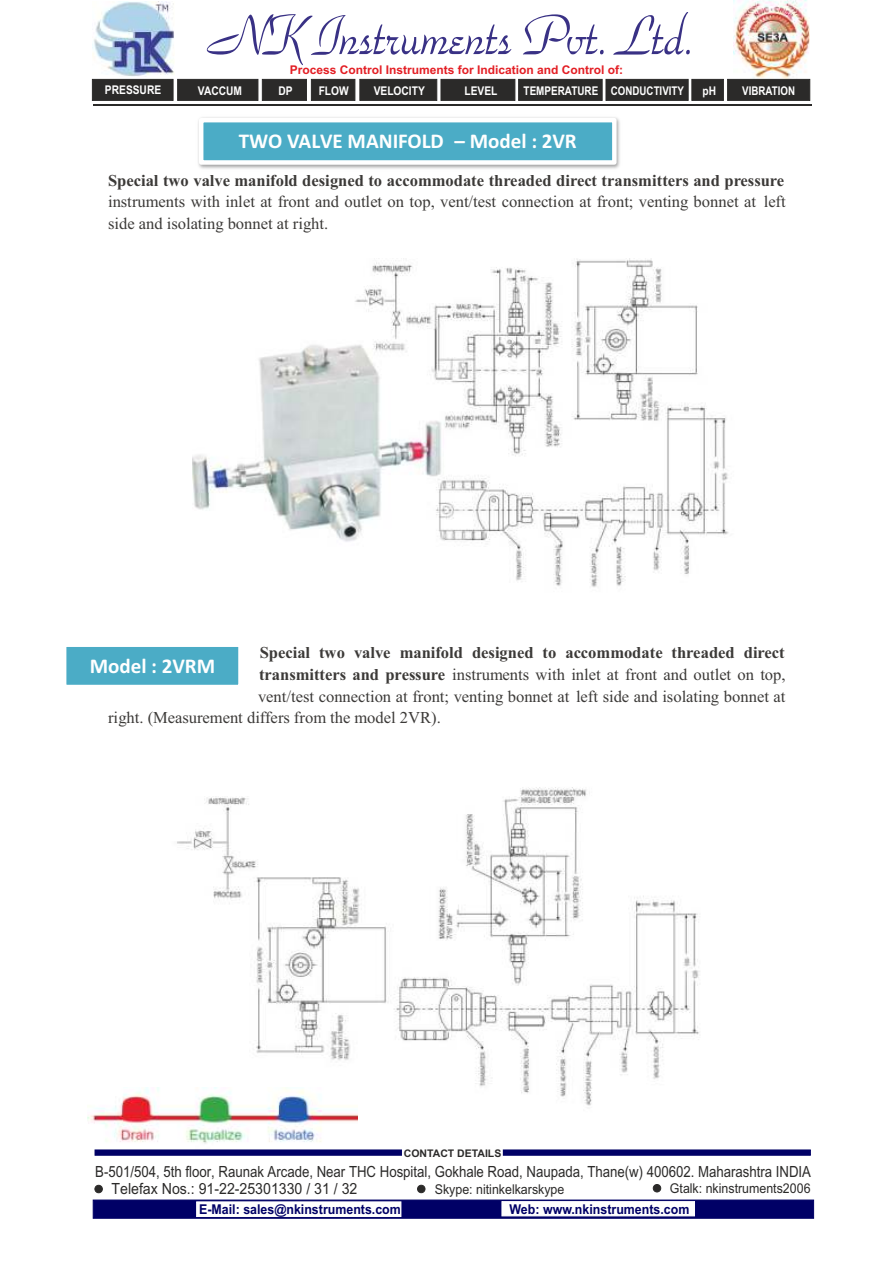
<style>
.page{position:relative;width:893px;height:1262px;background:#fff}
.page>*{position:absolute;margin:0;border:0;box-sizing:border-box;transform-origin:0 0}
.t1{font:59.4px "Park Avenue BT";color:#393185;scale:.85 1}
.t2{font:700 21px "Calibri";color:#fff}
.t3{font:16.5px/21.8px "Times New Roman";color:#3c3a38}
.t4{font:700 16.5px "Times New Roman";color:#3c3a38}
.t5{font:15.3px/17px "Arial Unicode MS";color:#2b2a29;scale:.86 1}
.t6{font:700 13.5px "Arial";color:#006;scale:.92 1}
.t7{font:13.5px "Arial";color:#2b2a29;scale:.92 1}
.t8{font:700 12px "Arial";color:#e31e24}
.t9{font:700 12px "Arial";color:#fefefe;scale:.85 1}
.t10{font:700 12px "Arial";color:#fefefe;scale:.82 1}
.t11{font:700 12px "Arial";color:#fefefe;scale:.81 1}
.t12{font:700 10.5px "Arial";color:#2b2a29}
.s1{font-weight:700}
</style>
<div class="page">
<img style="left:198px;top:117px;width:422px;height:52px">
<div style="left:201px;top:120px;width:413px;height:42px;background:#4bacc6"></div>
<div style="left:199px;top:118px;width:417px;height:47px;border:4px solid #fff"></div>
<div style="left:64px;top:644px;width:176px;height:43px;background:#4bacc6"></div>
<div style="left:62px;top:642px;width:181px;height:47px;border:4px solid #fff"></div>
<img style="left:177px;top:787px;width:523px;height:319px">
<img style="left:192px;top:258px;width:537px;height:329px">
<img style="left:87px;top:1087px;width:271px;height:69px">
<img style="left:92px;top:1px;width:83px;height:75px">
<img style="left:733px;top:0;width:76px;height:79px">
<hr style="left:93px;top:104px;width:718px;height:1px;background:#2b2a29">
<svg style="left:92px;top:79px;width:718px;height:22px;background:#343332"></svg>
<div style="left:94px;top:1184px;width:9px;height:9px;background:#2b2a29;border:1px solid #2b2a29;border-radius:50%"></div>
<div style="left:417px;top:1184px;width:8px;height:9px;background:#2b2a29;border:1px solid #2b2a29;border-radius:50%"></div>
<div style="left:653px;top:1184px;width:8px;height:8px;background:#2b2a29;border:1px solid #2b2a29;border-radius:50%"></div>
<svg style="left:95px;top:1145px;width:715px;height:11px"></svg>
<svg style="left:92px;top:1199px;width:722px;height:20px"></svg>
<h1 class="t1" style="left:210px;top:9px;width:573px">NK Instruments Pvt. Ltd.</h1>
<p class="t8" style="left:290px;top:65px;width:335px">Process Control Instruments for Indication and Control of:</p>
<p class="t9" style="left:105px;top:86px;width:68px">PRESSURE</p>
<p class="t9" style="left:198px;top:86px;width:53px">VACCUM</p>
<p class="t9" style="left:278px;top:86px;width:18px">DP</p>
<p class="t9" style="left:319px;top:86px;width:37px">FLOW</p>
<p class="t9" style="left:374px;top:86px;width:62px">VELOCITY</p>
<p class="t9" style="left:464px;top:86px;width:40px">LEVEL</p>
<p class="t10" style="left:523px;top:86px;width:197px">TEMPERATURE CONDUCTIVITY</p>
<p class="t9" style="left:702px;top:86px;width:18px">pH</p>
<p class="t11" style="left:742px;top:86px;width:67px">VIBRATION</p>
<p class="t2" style="left:239px;top:132px;width:339px">TWO VALVE MANIFOLD – Model : 2VR</p>
<p class="t4" style="left:108px;top:174px;width:677px">Special two valve manifold designed to accommodate threaded direct transmitters and pressure</p>
<p class="t3" style="left:108px;top:192px;width:679px">instruments with inlet at front and outlet on top, vent/test connection at front; venting bonnet at left side and isolating bonnet at right.</p>
<p class="t4" style="left:260px;top:647px;width:526px">Special two valve manifold designed to accommodate threaded direct</p>
<p class="t3" style="left:259px;top:664px;width:528px"><span class="s1">transmitters and pressure</span> instruments with inlet at front and outlet on top,</p>
<p class="t3" style="left:258px;top:686px;width:529px">vent/test connection at front; venting bonnet at left side and isolating bonnet at</p>
<p class="t3" style="left:108px;top:708px;width:334px">right. (Measurement differs from the model 2VR).</p>
<p class="t2" style="left:90px;top:657px;width:127px">Model : 2VRM</p>
<p class="t12" style="left:404px;top:1149px;width:99px">CONTACT DETAILS</p>
<p class="t7" style="left:435px;top:1184px;width:142px">Skype: nitinkelkarskype</p>
<p class="t7" style="left:670px;top:1183px;width:154px">Gtalk: nkinstruments2006</p>
<p class="t5" style="left:112px;top:1164px;width:814px;text-indent:-16px">B-501/504, 5th floor, Raunak Arcade, Near THC Hospital, Gokhale Road, Naupada, Thane(w) 400602. Maharashtra INDIA<br>Telefax Nos.: 91-22-25301330 / 31 / 32</p>
<p class="t6" style="left:199px;top:1204px;width:221px">E-Mail: sales@nkinstruments.com</p>
<p class="t6" style="left:509px;top:1203px;width:197px">Web: www.nkinstruments.com</p>
</div>
